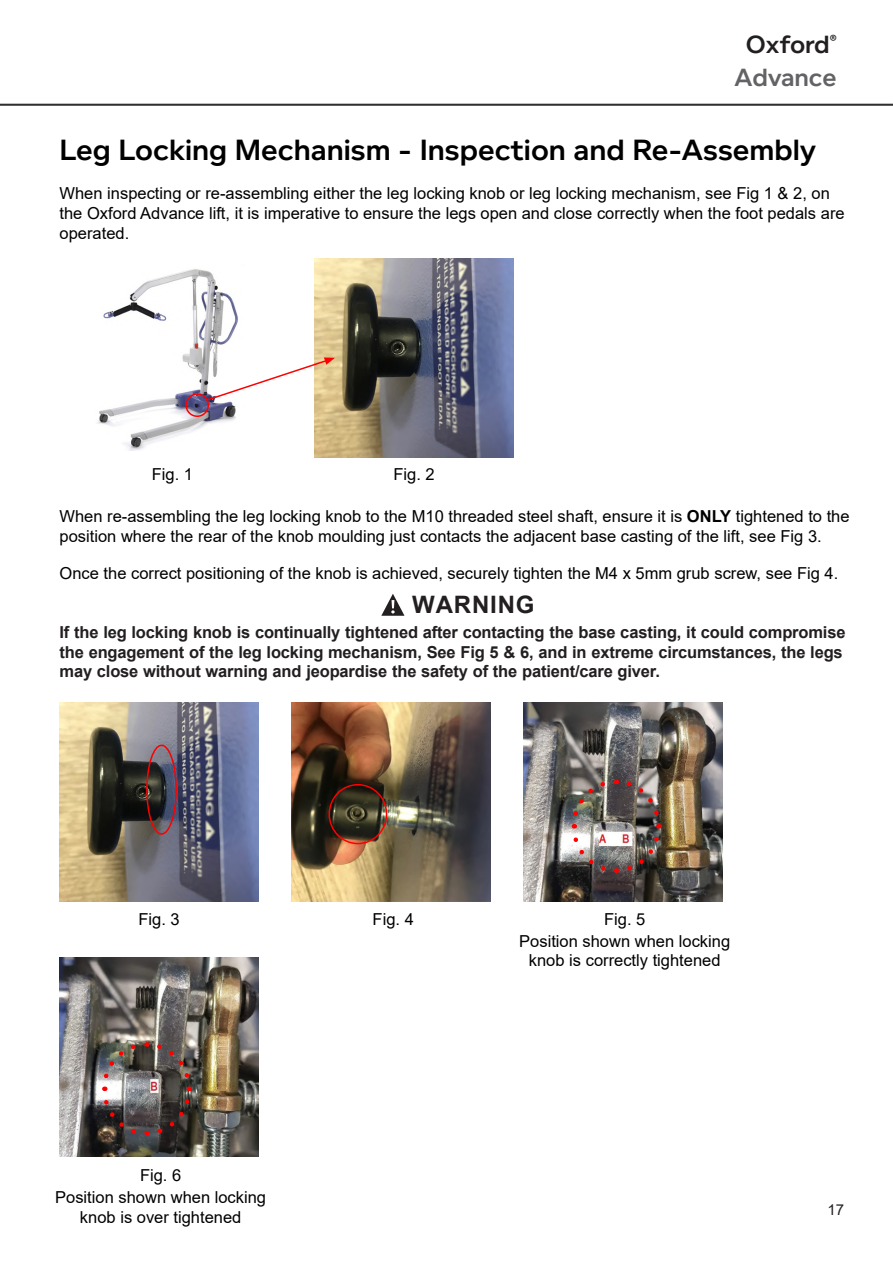
<style>
.page{position:relative;width:893px;height:1263px;background:#fff}
.page>*{position:absolute;margin:0;border:0;box-sizing:border-box;transform-origin:0 0}
.t1{font:600 30px "Foundry Context";color:#000}
.t2{font:600 25.5px/33px "Foundry Context";color:#636366;text-align:center}
.t3{font:700 24px "Arial";letter-spacing:.035em;color:#231f20}
.t4{font:16.5px/19.8px "Arial";color:#000}
.t5{font:700 16.5px/19.8px "Arial";letter-spacing:-.01em;color:#231f20}
.t6{font:15px "Arial";color:#231f20}
.s1{color:#231f20}
.s2{font-weight:700}
</style>
<div class="page">
<hr style="left:0;top:104px;width:893px;height:1px;background:#312f30">
<svg style="left:381px;top:594px;width:23px;height:22px"></svg>
<img style="left:97px;top:269px;width:141px;height:181px">
<img style="left:315px;top:259px;width:199px;height:199px">
<img style="left:291px;top:702px;width:199px;height:199px">
<img style="left:60px;top:702px;width:199px;height:199px">
<img style="left:523px;top:702px;width:199px;height:199px">
<img style="left:60px;top:958px;width:199px;height:199px">
<div style="left:185px;top:393px;width:24px;height:24px;border:2px solid #f00;border-radius:50%"></div>
<svg style="left:206px;top:357px;width:129px;height:45px"></svg>
<div style="left:328px;top:784px;width:59px;height:60px;border:2px solid #f00;border-radius:50%"></div>
<div style="left:146px;top:745px;width:31px;height:90px;border:2px solid #f00;border-radius:50%"></div>
<svg style="left:624px;top:824px;width:39px;height:50px;background:#6a5b56"></svg>
<svg style="left:616px;top:777px;width:46px;height:41px;background:#736462"></svg>
<svg style="left:569px;top:778px;width:39px;height:50px;background:#80766e"></svg>
<svg style="left:570px;top:834px;width:47px;height:41px"></svg>
<img style="left:100px;top:1040px;width:93px;height:98px">
<h2 class="t2" style="left:734px;top:28px;width:104px"><span class="s1">Oxford</span><sup>®<br></sup>Advance</h2>
<h1 class="t1" style="left:60px;top:132px;width:758px">Leg Locking Mechanism - Inspection and Re-Assembly</h1>
<p class="t4" style="left:60px;top:183px;width:787px">When inspecting or re-assembling either the leg locking knob or leg locking mechanism, see Fig 1 &amp; 2, on the Oxford Advance lift, it is imperative to ensure the legs open and close correctly when the foot pedals are operated.</p>
<p class="t4" style="left:152px;top:465px;width:43px">Fig. 1</p>
<p class="t4" style="left:393px;top:465px;width:43px">Fig. 2</p>
<p class="t4" style="left:60px;top:507px;width:792px">When re-assembling the leg locking knob to the M10 threaded steel shaft, ensure it is <span class="s2">ONLY</span> tightened to the position where the rear of the knob moulding just contacts the adjacent base casting of the lift, see Fig 3.</p>
<p class="t4" style="left:60px;top:563px;width:780px">Once the correct positioning of the knob is achieved, securely tighten the M4 x 5mm grub screw, see Fig 4.</p>
<h3 class="t3" style="left:412px;top:591px;width:124px">WARNING</h3>
<p class="t5" style="left:60px;top:622px;width:787px">If the leg locking knob is continually tightened after contacting the base casting, it could compromise the engagement of the leg locking mechanism, See Fig 5 &amp; 6, and in extreme circumstances, the legs may close without warning and jeopardise the safety of the patient/care giver.</p>
<p class="t4" style="left:138px;top:909px;width:43px">Fig. 3</p>
<p class="t4" style="left:373px;top:909px;width:43px">Fig. 4</p>
<p class="t4" style="left:519px;top:908px;width:212px;line-height:21.9px;text-align:center">Fig. 5<br>Position shown when locking</p>
<p class="t4" style="left:529px;top:951px;width:193px">knob is correctly tightened</p>
<p class="t4" style="left:55px;top:1165px;width:212px;line-height:21.9px;text-align:center">Fig. 6<br>Position shown when locking</p>
<p class="t4" style="left:80px;top:1207px;width:163px">knob is over tightened</p>
<p class="t6" style="left:827px;top:1202px;width:18px">17</p>
</div>
